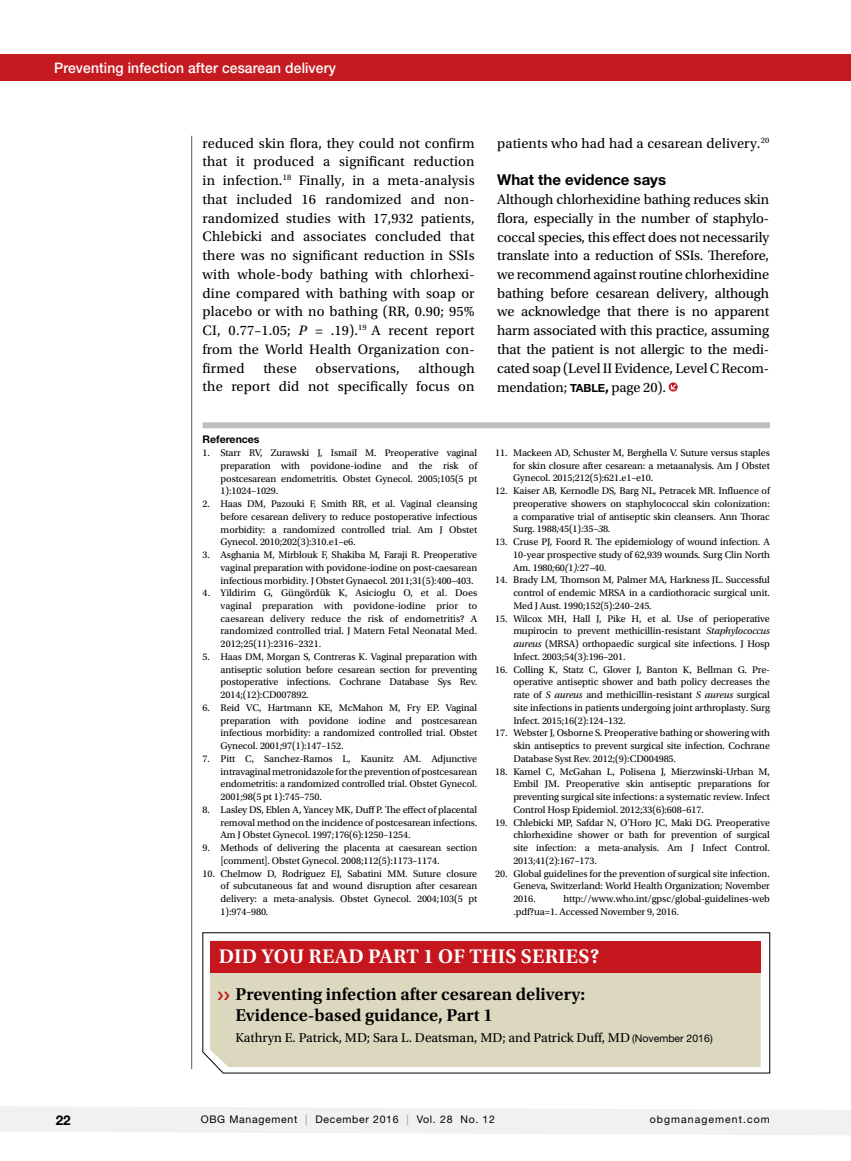
<style>
.page{position:relative;width:851px;height:1161px;background:#fff}
.page>*{position:absolute;margin:0;border:0;box-sizing:border-box;transform-origin:0 0}
.t1{font:600 20.7px "Utopia Std";letter-spacing:.01em;color:#fff}
.t2{font:600 18px/21px "Utopia Std";color:#000}
.t3{font:700 15px "Helvetica Neue LT Std";color:#000}
.t4{font:500 14.55px "Helvetica Neue LT Std";letter-spacing:.01em;color:#fff;scale:.95 1}
.t5{font:14.4px/18.8px "Utopia Std";letter-spacing:.01em;color:#000;text-align:justify}
.t6{font:13.5px "Utopia Std";color:#000}
.t7{font:700 13.5px "Helvetica Neue LT Std";color:#000}
.t8{font:10.5px "Helvetica Neue LT Std";letter-spacing:.065em;color:#000}
.t9{font:10.5px "Helvetica Neue LT Std";letter-spacing:.1em;color:#000}
.t10{font:700 10.5px "Helvetica Neue LT Std";color:#000}
.t11{font:10.2px/12.8px "Utopia Std";letter-spacing:-.01em;color:#000;text-align:justify}
.s1{font-style:italic}
.s2{font-family:"Helvetica Neue LT Std";font-weight:700;font-size:11.25px}
.s3{font-weight:700}
.s4{font-family:"Helvetica Neue LT Std";font-size:10.5px}
.s5{color:#939598}
</style>
<div class="page">
<hr style="left:191px;top:136px;width:1px;height:933px;background:#58595b">
<svg style="left:0;top:1106px;width:850px;height:29px"></svg>
<div style="left:0;top:54px;width:850px;height:27px;background:#c51a20"></div>
<svg style="left:668px;top:382px;width:9px;height:9px"></svg>
<div style="left:202px;top:422px;width:568px;height:6px;background:#bcbec0"></div>
<svg style="left:202px;top:932px;width:568px;height:141px"></svg>
<div style="left:210px;top:973px;width:550px;height:94px;background:#dbd8bf"></div>
<div style="left:210px;top:941px;width:550px;height:32px;background:#c4161c"></div>
<svg style="left:218px;top:991px;width:11px;height:9px"></svg>
<h3 class="t4" style="left:54px;top:59px;width:298px">Preventing infection after cesarean delivery</h3>
<p class="t5" style="left:202px;top:134px;width:273px">reduced skin flora, they could not confirm that it produced a significant reduction in infection.<sup>18</sup> Finally, in a meta-analysis that included 16 randomized and non&shy;randomized studies with 17,932 patients, Chlebicki and associates concluded that there was no significant reduction in SSIs with whole-body bathing with chlorhexi&shy;dine compared with bathing with soap or placebo or with no bathing (RR, 0.90; 95% CI, 0.77–1.05; <span class="s1">P</span> = .19).<sup>19</sup> A recent report from the World Health Organization con&shy;firmed</p>
<h3 class="t5" style="left:202px;top:359px;width:273px;text-align:right">although<br>the report did not specifically focus on</h3>
<h3 class="t5" style="left:263px;top:359px;width:35px">these</h3>
<h3 class="t5" style="left:315px;top:359px;width:86px">observations,</h3>
<h3 class="t5" style="left:497px;top:134px;width:273px">patients who had had a cesarean delivery.<sup>20</sup></h3>
<h3 class="t3" style="left:497px;top:171px;width:170px">What the evidence says</h3>
<p class="t5" style="left:497px;top:190px;width:273px">Although chlorhexidine bathing reduces skin flora, especially in the number of staphylo&shy;coccal species, this effect does not necessarily translate into a reduction of SSIs. Therefore, we recommend against routine chlorhexidine bathing before cesarean delivery, although we acknowledge that there is no apparent harm associated with this practice, assuming that the patient is not allergic to the medi&shy;cated soap (Level II Evidence, Level C Recom&shy;mendation; <span class="s2">TABLE</span><span class="s3">,</span> page 20).</p>
<p class="t10" style="left:202px;top:433px;width:58px">References</p>
<p class="t11" style="left:221px;top:447px;width:258px;text-indent:-18px">1. Starr RV, Zurawski J, Ismail M. Preoperative vaginal preparation with povidone-iodine and the risk of postcesarean endometritis. Obstet Gynecol. 2005;105(5 pt 1):1024–1029.</p>
<p class="t11" style="left:221px;top:498px;width:258px;text-indent:-18px">2. Haas DM, Pazouki F, Smith RR, et al. Vaginal cleansing before cesarean delivery to reduce postoperative infectious morbidity: a randomized controlled trial. Am J Obstet Gynecol. 2010;202(3):310.e1–e6.</p>
<p class="t11" style="left:221px;top:549px;width:258px;text-indent:-18px">3. Asghania M, Mirblouk F, Shakiba M, Faraji R. Preoperative vaginal preparation with povidone-iodine on post-caesarean infectious morbidity. J Obstet Gynaecol. 2011;31(5):400–403.</p>
<p class="t11" style="left:221px;top:587px;width:258px;text-indent:-18px">4. Yildirim G, Güngördük K, Asicioglu O, et al. Does vaginal preparation with povidone-iodine prior to caesarean delivery reduce the risk of endometritis? A randomized controlled trial. J Matern Fetal Neonatal Med.<br>2012;25(11):2316–2321.</p>
<p class="t11" style="left:221px;top:650px;width:258px;text-indent:-18px">5. Haas DM, Morgan S, Contreras K. Vaginal preparation with antiseptic solution before cesarean section for preventing postoperative infections. Cochrane Database Sys Rev.<br>2014;(12):CD007892.</p>
<p class="t11" style="left:221px;top:701px;width:258px;text-indent:-18px">6. Reid VC, Hartmann KE, McMahon M, Fry EP. Vaginal preparation with povidone iodine and postcesarean infectious morbidity: a randomized controlled trial. Obstet Gynecol. 2001;97(1):147–152.</p>
<p class="t11" style="left:221px;top:752px;width:258px;text-indent:-18px">7. Pitt C, Sanchez-Ramos L, Kaunitz AM. Adjunctive intravaginal metronidazole for the prevention of postcesarean endometritis: a randomized controlled trial. Obstet Gynecol.<br>2001;98(5 pt 1):745–750.</p>
<p class="t11" style="left:221px;top:803px;width:258px;text-indent:-18px">8. Lasley DS, Eblen A, Yancey MK, Duff P. The effect of placental removal method on the incidence of postcesarean infections.<br>Am J Obstet Gynecol. 1997;176(6):1250–1254.</p>
<p class="t11" style="left:221px;top:842px;width:258px;text-indent:-18px">9. Methods of delivering the placenta at caesarean section [comment]. Obstet Gynecol. 2008;112(5):1173–1174.</p>
<p class="t11" style="left:221px;top:867px;width:258px;text-indent:-18px">10. Chelmow D, Rodriguez EJ, Sabatini MM. Suture closure of subcutaneous fat and wound disruption after cesarean delivery: a meta-analysis. Obstet Gynecol. 2004;103(5 pt 1):974–980.</p>
<p class="t11" style="left:513px;top:446px;width:258px;text-indent:-18px">11. Mackeen AD, Schuster M, Berghella V. Suture versus staples for skin closure after cesarean: a metaanalysis. Am J Obstet Gynecol. 2015;212(5):621.e1–e10.</p>
<p class="t11" style="left:513px;top:485px;width:258px;text-indent:-18px">12. Kaiser AB<span class="s1">,</span> Kernodle DS<span class="s1">,</span> Barg NL<span class="s1">,</span> Petracek MR<span class="s1">.</span> Influence of preoperative showers on staphylococcal skin colonization: a comparative trial of antiseptic skin cleansers<span class="s1">.</span> Ann Thorac Surg. 1988<span class="s1">;</span>45(1)<span class="s1">:</span>35<span class="s1">–3</span>8<span class="s1">.</span></p>
<p class="t11" style="left:513px;top:536px;width:258px;text-indent:-18px">13. Cruse PJ<span class="s1">,</span> Foord R<span class="s1">.</span> The epidemiology of wound infection. A 10-year prospective study of 62,939 wounds<span class="s1">.</span> Surg Clin North Am. 1980<span class="s1">;</span>60<span class="s1">(</span>1<span class="s1">):</span>27<span class="s1">–</span>40<span class="s1">.</span></p>
<p class="t11" style="left:513px;top:574px;width:258px;text-indent:-18px">14. Brady LM<span class="s1">,</span> Thomson M<span class="s1">,</span> Palmer MA<span class="s1">,</span> Harkness JL. Successful control of endemic MRSA in a cardiothoracic surgical unit.<br>Med J Aust. 1990;152(5):240–245.</p>
<p class="t11" style="left:513px;top:612px;width:258px;text-indent:-18px">15. Wilcox MH, Hall J, Pike H, et al. Use of perioperative mupirocin to prevent methicillin-resistant <span class="s1">Staphylococcus aureus</span> (MRSA) orthopaedic surgical site infections. J Hosp Infect. 2003;54(3):196–201.</p>
<p class="t11" style="left:513px;top:663px;width:258px;text-indent:-18px">16. Colling K, Statz C, Glover J, Banton K, Bellman G. Pre&shy;operative antiseptic shower and bath policy decreases the rate of <span class="s1">S aureus</span> and methicillin-resistant <span class="s1">S aureus</span> surgical site infections in patients undergoing joint arthroplasty. Surg Infect. 2015;16(2):124–132.</p>
<p class="t11" style="left:513px;top:727px;width:258px;text-indent:-18px">17. Webster J, Osborne S. Preoperative bathing or showering with skin antiseptics to prevent surgical site infection. Cochrane Database Syst Rev. 2012;(9):CD004985.</p>
<p class="t11" style="left:513px;top:765px;width:258px;text-indent:-18px">18. Kamel C, McGahan L, Polisena J, Mierzwinski-Urban M, Embil JM. Preoperative skin antiseptic preparations for preventing surgical site infections: a systematic review. Infect Control Hosp Epidemiol. 2012;33(6):608–617.</p>
<p class="t11" style="left:513px;top:816px;width:258px;text-indent:-18px">19. Chlebicki MP, Safdar N, O’Horo JC, Maki DG. Preoperative chlorhexidine shower or bath for prevention of surgical site infection: a meta-analysis. Am J Infect Control.<br>2013;41(2):167–173.</p>
<p class="t11" style="left:513px;top:867px;width:258px;text-indent:-18px">20. Global guidelines for the prevention of surgical site infection.<br>Geneva, Switzerland: World Health Organization; November 2016.</p>
<p class="t11" style="left:513px;top:893px;width:258px;text-indent:50px">http://www.who.int/gpsc/global-guidelines-web .pdf?ua=1. Accessed November 9, 2016.</p>
<h1 class="t1" style="left:219px;top:945px;width:382px">DID YOU READ PART 1 OF THIS SERIES?</h1>
<h2 class="t2" style="left:235px;top:984px;width:351px">Preventing infection after cesarean delivery:<br>Evidence-based guidance, Part 1</h2>
<h3 class="t6" style="left:235px;top:1030px;width:479px">Kathryn E. Patrick, MD; Sara L. Deatsman, MD; and Patrick Duff, MD <span class="s4">(November 2016)</span></h3>
<h3 class="t7" style="left:56px;top:1112px;width:17px">22</h3>
<p class="t8" style="left:201px;top:1114px;width:296px">OBG Management <span class="s5">|</span> December 2016 <span class="s5">|</span> Vol. 28 No. 12</p>
<p class="t9" style="left:649px;top:1114px;width:122px">obgmanagement.com</p>
</div>
